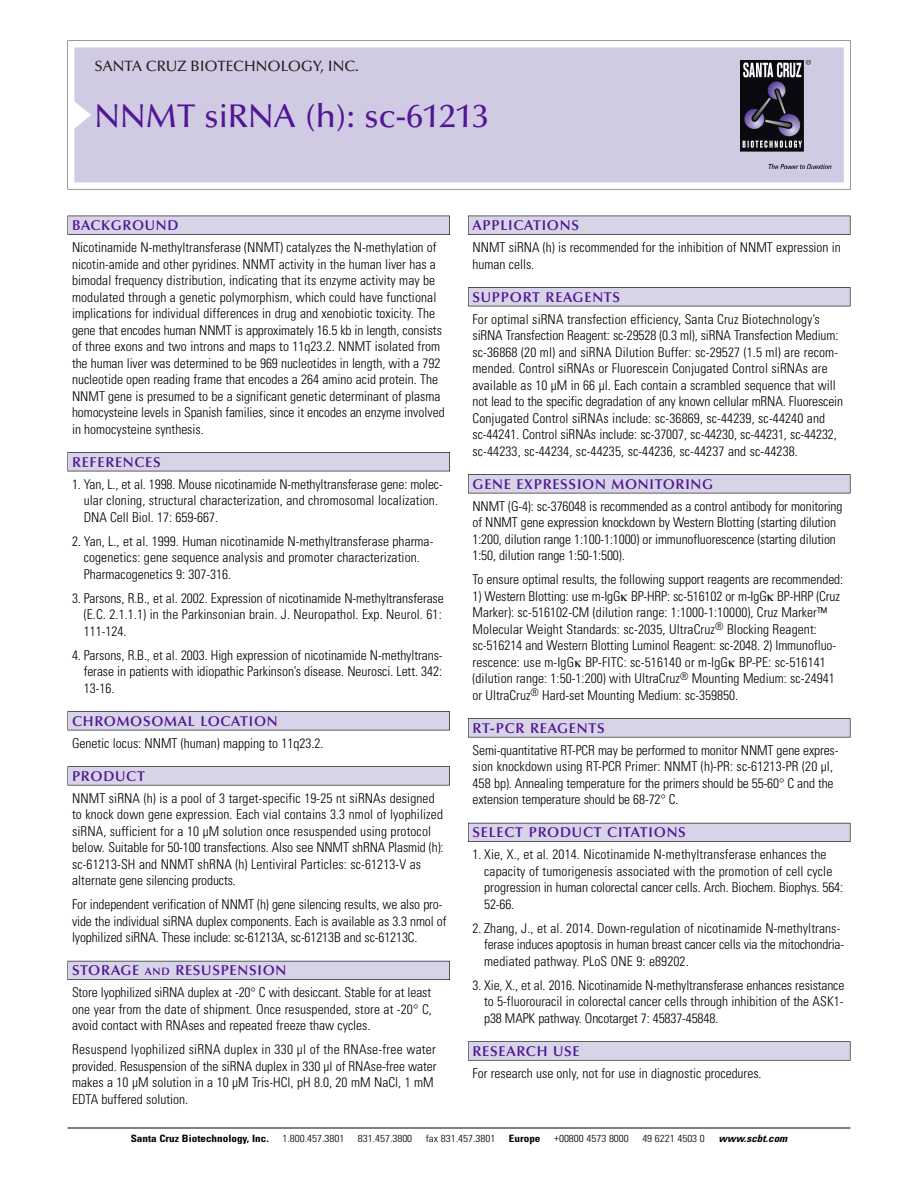
<style>
.page{position:relative;width:918px;height:1188px;background:#fff}
.page>*{position:absolute;margin:0;border:0;box-sizing:border-box;transform-origin:0 0}
.t1{font:500 33px "Optima";color:#511695}
.t2{font:500 15px "Optima";color:#231f20}
.t3{font:600 14.25px "Optima";letter-spacing:.05em;color:#511695}
.t4{font:300 condensed 13.5px/16.5px "Univers";color:#000}
.t5{font:300 condensed 10.2px "Univers";color:#000;scale:1.1 1}
.t6{font:700 condensed 10.2px "Univers";color:#000;scale:1.1 1}
.t7{font:italic 700 condensed 10.2px "Univers";color:#000;scale:1.1 1}
.s1{font-size:10.65px}
</style>
<div class="page">
<svg style="left:74px;top:41px;width:777px;height:148px"></svg>
<div style="left:74px;top:47px;width:770px;height:135px;background:#d1cae3"></div>
<img style="left:741px;top:60px;width:90px;height:108px">
<div style="left:68px;top:216px;width:382px;height:19px;background:#535256"></div>
<div style="left:68px;top:216px;width:381px;height:18px;background:#d7d4e8"></div>
<div style="left:68px;top:452px;width:382px;height:19px;background:#515155"></div>
<div style="left:68px;top:453px;width:381px;height:18px;background:#d7d4e8"></div>
<div style="left:68px;top:711px;width:382px;height:19px;background:#545357"></div>
<div style="left:68px;top:712px;width:381px;height:18px;background:#d7d4e8"></div>
<div style="left:68px;top:766px;width:382px;height:19px;background:#575659"></div>
<div style="left:68px;top:767px;width:381px;height:18px;background:#d7d4e8"></div>
<div style="left:68px;top:961px;width:382px;height:19px;background:#595860"></div>
<div style="left:68px;top:961px;width:381px;height:18px;background:#d7d4e8"></div>
<div style="left:468px;top:216px;width:382px;height:19px;background:#535256"></div>
<div style="left:468px;top:216px;width:382px;height:18px;background:#d7d4e8"></div>
<div style="left:468px;top:287px;width:382px;height:19px;background:#515155"></div>
<div style="left:468px;top:288px;width:382px;height:18px;background:#d7d4e8"></div>
<div style="left:468px;top:474px;width:382px;height:19px;background:#545357"></div>
<div style="left:468px;top:475px;width:382px;height:18px;background:#d7d4e8"></div>
<div style="left:468px;top:718px;width:382px;height:19px;background:#575659"></div>
<div style="left:468px;top:719px;width:382px;height:18px;background:#d7d4e8"></div>
<div style="left:468px;top:823px;width:382px;height:19px;background:#595860"></div>
<div style="left:468px;top:823px;width:382px;height:18px;background:#d7d4e8"></div>
<div style="left:468px;top:1041px;width:382px;height:20px;background:#676767"></div>
<div style="left:468px;top:1042px;width:382px;height:18px;background:#d7d4e8"></div>
<hr style="left:68px;top:1128px;width:782px;height:1px;background:#000">
<p class="t2" style="left:94px;top:60px;width:266px">SANTA CRUZ BIOTECHNOLOGY, INC.</p>
<p class="t1" style="left:94px;top:102px;width:396px">NNMT siRNA (h): sc-61213</p>
<p class="t3" style="left:72px;top:219px;width:108px">BACKGROUND</p>
<p class="t4" style="left:72px;top:240px;width:374px">Nicotinamide N-methyltransferase (NNMT) catalyzes the N-methylation of nicotin-amide and other pyridines. NNMT activity in the human liver has a bimodal frequency distribution, indicating that its enzyme activity may be modulated through a genetic polymorphism, which could have functional implications for individual differences in drug and xenobiotic toxicity. The gene that encodes human NNMT is approximately 16.5 kb in length, consists of three exons and two introns and maps to 11q23.2. NNMT isolated from the human liver was determined to be 969 nucleotides in length, with a 792 nucleotide open reading frame that encodes a 264 amino acid protein. The NNMT gene is presumed to be a significant genetic determinant of plasma homocysteine levels in Spanish families, since it encodes an enzyme involved in homocysteine synthesis.</p>
<p class="t3" style="left:72px;top:456px;width:90px">REFERENCES</p>
<p class="t4" style="left:84px;top:477px;width:361px;text-indent:-12px">1. Yan, L., et al. 1998. Mouse nicotinamide N-methyltransferase gene: molec&shy;ular cloning, structural characterization, and chromosomal localization.<br>DNA Cell Biol. 17: 659-667.</p>
<p class="t4" style="left:84px;top:534px;width:351px;text-indent:-12px">2. Yan, L., et al. 1999. Human nicotinamide N-methyltransferase pharma&shy;cogenetics: gene sequence analysis and promoter characterization.<br>Pharmacogenetics 9: 307-316.</p>
<p class="t4" style="left:84px;top:591px;width:362px;text-indent:-12px">3. Parsons, R.B., et al. 2002. Expression of nicotinamide N-methyltransferase (E.C. 2.1.1.1) in the Parkinsonian brain. J. Neuropathol. Exp. Neurol. 61:<br>111-124.</p>
<p class="t4" style="left:84px;top:648px;width:360px;text-align:justify;text-indent:-12px">4. Parsons, R.B., et al. 2003. High expression of nicotinamide N-methyltrans&shy;ferase in patients with idiopathic Parkinson’s disease. Neurosci. Lett. 342:<br>13-16.</p>
<p class="t3" style="left:72px;top:715px;width:207px">CHROMOSOMAL LOCATION</p>
<p class="t4" style="left:72px;top:736px;width:253px">Genetic locus: NNMT (human) mapping to 11q23.2.</p>
<p class="t3" style="left:72px;top:770px;width:74px">PRODUCT</p>
<p class="t4" style="left:72px;top:791px;width:373px">NNMT siRNA (h) is a pool of 3 target-specific 19-25 nt siRNAs designed to knock down gene expression. Each vial contains 3.3 nmol of lyophilized siRNA, sufficient for a 10 µM solution once resuspended using protocol below. Suitable for 50-100 transfections. Also see NNMT shRNA Plasmid (h): sc-61213-SH and NNMT shRNA (h) Lentiviral Particles: sc-61213-V as alternate gene silencing products.</p>
<p class="t4" style="left:72px;top:898px;width:376px">For independent verification of NNMT (h) gene silencing results, we also pro&shy;vide the individual siRNA duplex components. Each is available as 3.3 nmol of lyophilized siRNA. These include: sc-61213A, sc-61213B and sc-61213C.</p>
<p class="t3" style="left:72px;top:964px;width:216px">STORAGE <span class="s1">AND</span> RESUSPENSION</p>
<p class="t4" style="left:72px;top:986px;width:361px;text-align:justify">Store lyophilized siRNA duplex at -20° C with desiccant. Stable for at least one year from the date of shipment. Once resuspended, store at -20° C, avoid contact with RNAses and repeated freeze thaw cycles.</p>
<p class="t4" style="left:72px;top:1043px;width:366px">Resuspend lyophilized siRNA duplex in 330 µl of the RNAse-free water provided. Resuspension of the siRNA duplex in 330 µl of RNAse-free water makes a 10 µM solution in a 10 µM Tris-HCl, pH 8.0, 20 mM NaCl, 1 mM EDTA buffered solution.</p>
<p class="t3" style="left:473px;top:219px;width:108px">APPLICATIONS</p>
<p class="t4" style="left:473px;top:240px;width:370px">NNMT siRNA (h) is recommended for the inhibition of NNMT expression in human cells.</p>
<p class="t3" style="left:473px;top:291px;width:149px">SUPPORT REAGENTS</p>
<p class="t4" style="left:473px;top:312px;width:372px">For optimal siRNA transfection efficiency, Santa Cruz Biotechnology’s siRNA Transfection Reagent: sc-29528 (0.3 ml), siRNA Transfection Medium: sc-36868 (20 ml) and siRNA Dilution Buffer: sc-29527 (1.5 ml) are recom&shy;mended. Control siRNAs or Fluorescein Conjugated Control siRNAs are available as 10 µM in 66 µl. Each contain a scrambled sequence that will not lead to the specific degradation of any known cellular mRNA. Fluorescein Conjugated Control siRNAs include: sc-36869, sc-44239, sc-44240 and sc-44241. Control siRNAs include: sc-37007, sc-44230, sc-44231, sc-44232, sc-44233, sc-44234, sc-44235, sc-44236, sc-44237 and sc-44238.</p>
<p class="t3" style="left:473px;top:478px;width:242px">GENE EXPRESSION MONITORING</p>
<p class="t4" style="left:473px;top:499px;width:371px">NNMT (G-4): sc-376048 is recommended as a control antibody for monitoring of NNMT gene expression knockdown by Western Blotting (starting dilution 1:200, dilution range 1:100-1:1000) or immunofluorescence (starting dilution 1:50, dilution range 1:50-1:500).</p>
<p class="t4" style="left:473px;top:573px;width:372px">To ensure optimal results, the following support reagents are recommended:</p>
<p class="t4" style="left:473px;top:589px;width:369px">1) Western Blotting: use m-IgG BP-HRP: sc-516102 or m-IgG BP-HRP (Cruz Marker): sc-516102-CM (dilution range: 1:1000-1:10000), Cruz Marker™ Molecular Weight Standards: sc-2035, UltraCruz<sup>®</sup> Blocking Reagent: sc-516214 and Western Blotting Luminol Reagent: sc-2048. 2) Immunofluo&shy;rescence: use m-IgG BP-FITC: sc-516140 or m-IgG BP-PE: sc-516141 (dilution range: 1:50-1:200) with UltraCruz<sup>®</sup> Mounting Medium: sc-24941 or UltraCruz<sup>®</sup> Hard-set Mounting Medium: sc-359850.</p>
<p class="t3" style="left:473px;top:722px;width:134px">RT-PCR REAGENTS</p>
<p class="t4" style="left:473px;top:743px;width:368px">Semi-quantitative RT-PCR may be performed to monitor NNMT gene expres&shy;sion knockdown using RT-PCR Primer: NNMT (h)-PR: sc-61213-PR (20 µl, 458 bp). Annealing temperature for the primers should be 55-60° C and the extension temperature should be 68-72° C.</p>
<p class="t3" style="left:473px;top:826px;width:215px">SELECT PRODUCT CITATIONS</p>
<p class="t4" style="left:484px;top:848px;width:360px;text-indent:-12px">1. Xie, X., et al. 2014. Nicotinamide N-methyltransferase enhances the capacity of tumorigenesis associated with the promotion of cell cycle progression in human colorectal cancer cells. Arch. Biochem. Biophys. 564:<br>52-66.</p>
<p class="t4" style="left:484px;top:921px;width:362px;text-indent:-12px">2. Zhang, J., et al. 2014. Down-regulation of nicotinamide N-methyltrans&shy;ferase induces apoptosis in human breast cancer cells via the mitochondria&shy;mediated pathway. PLoS ONE 9: e89202.</p>
<p class="t4" style="left:484px;top:978px;width:362px;text-align:justify;text-indent:-12px">3. Xie, X., et al. 2016. Nicotinamide N-methyltransferase enhances resistance to 5-fluorouracil in colorectal cancer cells through inhibition of the ASK1- p38 MAPK pathway. Oncotarget 7: 45837-45848.</p>
<p class="t3" style="left:473px;top:1045px;width:109px">RESEARCH USE</p>
<p class="t4" style="left:473px;top:1066px;width:291px">For research use only, not for use in diagnostic procedures.</p>
<p class="t6" style="left:131px;top:1135px;width:127px">Santa Cruz Biotechnology, Inc.</p>
<p class="t5" style="left:282px;top:1135px;width:58px">1.800.457.3801</p>
<p class="t5" style="left:358px;top:1135px;width:51px">831.457.3800</p>
<p class="t5" style="left:426px;top:1135px;width:65px">fax 831.457.3801</p>
<p class="t6" style="left:509px;top:1135px;width:30px">Europe</p>
<p class="t5" style="left:554px;top:1135px;width:69px">+00800 4573 8000</p>
<p class="t5" style="left:642px;top:1135px;width:58px">49 6221 4503 0</p>
<p class="t7" style="left:719px;top:1135px;width:66px">www.scbt.com</p>
</div>
